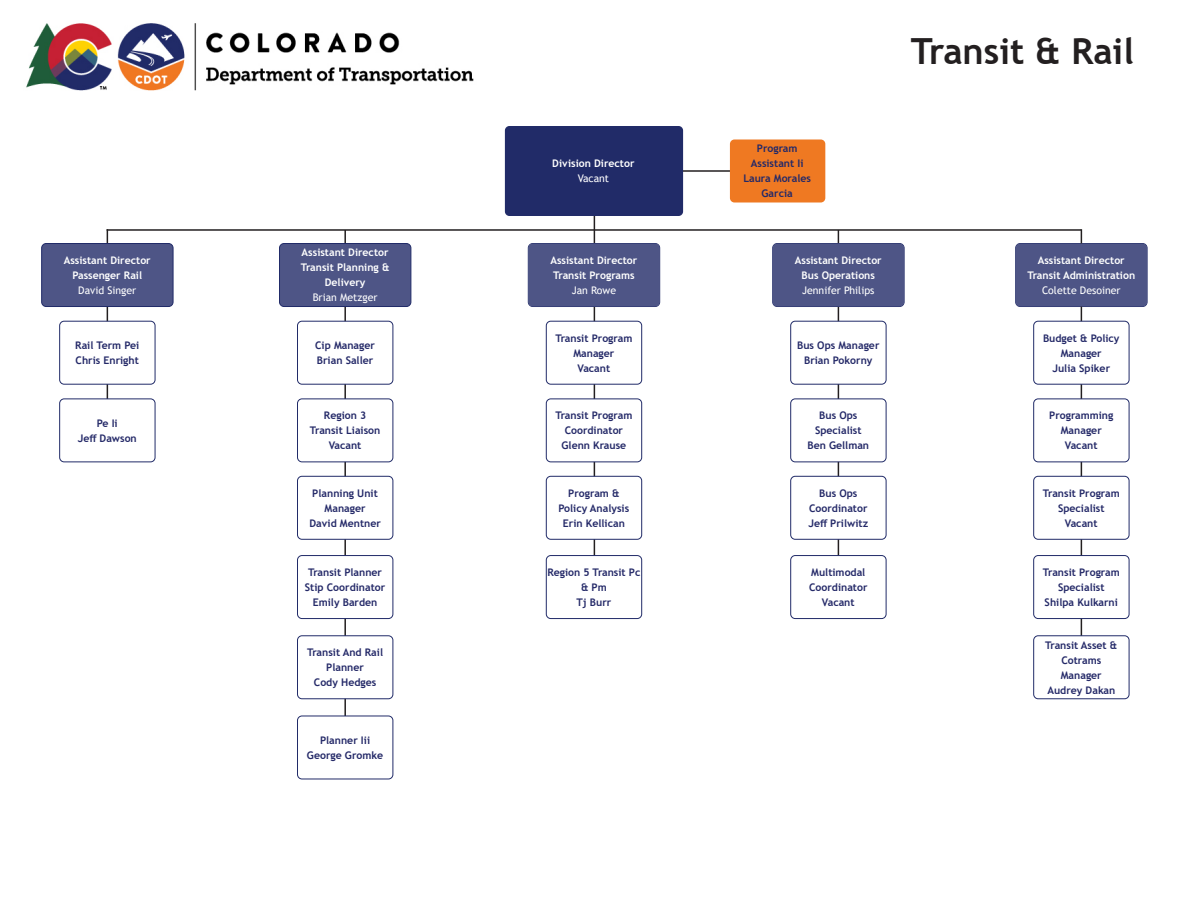
<style>
.page{position:relative;width:1188px;height:918px;background:#fff}
.page>*{position:absolute;margin:0;border:0;box-sizing:border-box;transform-origin:0 0}
.t1{font:700 36px "Trebuchet MS";color:#231f20}
.t2{font:700 10.5px/15px "Trebuchet MS";color:#242968;text-align:center}
.t3{font:700 10.5px/15px "Trebuchet MS";color:#fff;text-align:center}
.s1{font-weight:400}
</style>
<div class="page">
<img style="left:26px;top:23px;width:448px;height:68px">
<hr style="left:107px;top:229px;width:1px;height:215px;background:#231f20">
<div style="left:60px;top:321px;width:95px;height:63px;background:#fff;border-radius:4px"></div>
<div style="left:59px;top:321px;width:96px;height:64px;border:1px solid #212b68;border-radius:4px"></div>
<div style="left:60px;top:399px;width:95px;height:63px;background:#fff;border-radius:4px"></div>
<div style="left:59px;top:399px;width:96px;height:63px;border:1px solid #212b68;border-radius:4px"></div>
<hr style="left:594px;top:171px;width:1px;height:421px;background:#231f20">
<div style="left:546px;top:321px;width:96px;height:63px;background:#fff;border-radius:4px"></div>
<div style="left:546px;top:321px;width:96px;height:64px;border:1px solid #212b68;border-radius:4px"></div>
<div style="left:546px;top:399px;width:96px;height:63px;background:#fff;border-radius:4px"></div>
<hr style="left:838px;top:230px;width:1px;height:334px;background:#231f20">
<div style="left:791px;top:321px;width:95px;height:63px;background:#fff;border-radius:4px"></div>
<div style="left:790px;top:321px;width:96px;height:64px;border:1px solid #212b68;border-radius:4px"></div>
<hr style="left:344px;top:230px;width:2px;height:514px;background:#231f20">
<div style="left:298px;top:321px;width:95px;height:63px;background:#fff;border-radius:4px"></div>
<hr style="left:107px;top:229px;width:974px;height:2px;background:#231f20">
<hr style="left:670px;top:170px;width:86px;height:2px;background:#231f20">
<div style="left:730px;top:140px;width:95px;height:62px;background:#ef7922;border-radius:4px"></div>
<div style="left:280px;top:244px;width:131px;height:63px;background:#4e5586;border-radius:4px"></div>
<div style="left:505px;top:126px;width:178px;height:90px;background:#212b68;border-radius:4px"></div>
<div style="left:279px;top:243px;width:132px;height:64px;border:1px solid #212b68;border-radius:4px"></div>
<div style="left:42px;top:244px;width:131px;height:63px;background:#4e5586;border-radius:4px"></div>
<div style="left:297px;top:321px;width:96px;height:64px;border:1px solid #212b68;border-radius:4px"></div>
<div style="left:298px;top:399px;width:95px;height:63px;background:#fff;border-radius:4px"></div>
<div style="left:297px;top:399px;width:96px;height:63px;border:1px solid #212b68;border-radius:4px"></div>
<div style="left:1015px;top:243px;width:132px;height:64px;border:1px solid #212b68;border-radius:4px"></div>
<div style="left:298px;top:476px;width:95px;height:63px;background:#fff;border-radius:4px"></div>
<div style="left:297px;top:476px;width:96px;height:64px;border:1px solid #212b68;border-radius:4px"></div>
<div style="left:298px;top:556px;width:95px;height:63px;background:#fff;border-radius:4px"></div>
<div style="left:297px;top:555px;width:96px;height:64px;border:1px solid #212b68;border-radius:4px"></div>
<div style="left:298px;top:636px;width:95px;height:63px;background:#fff;border-radius:4px"></div>
<div style="left:297px;top:635px;width:96px;height:64px;border:1px solid #212b68;border-radius:4px"></div>
<div style="left:298px;top:716px;width:95px;height:63px;background:#fff;border-radius:4px"></div>
<div style="left:772px;top:243px;width:132px;height:64px;border:1px solid #212b68;border-radius:4px"></div>
<div style="left:528px;top:244px;width:132px;height:63px;background:#4e5586;border-radius:4px"></div>
<div style="left:546px;top:399px;width:96px;height:63px;border:1px solid #212b68;border-radius:4px"></div>
<div style="left:546px;top:476px;width:96px;height:63px;background:#fff;border-radius:4px"></div>
<div style="left:546px;top:476px;width:96px;height:64px;border:1px solid #212b68;border-radius:4px"></div>
<div style="left:546px;top:556px;width:96px;height:63px;background:#fff;border-radius:4px"></div>
<div style="left:41px;top:243px;width:132px;height:64px;border:1px solid #212b68;border-radius:4px"></div>
<div style="left:773px;top:244px;width:131px;height:63px;background:#4e5586;border-radius:4px"></div>
<div style="left:791px;top:399px;width:95px;height:63px;background:#fff;border-radius:4px"></div>
<div style="left:790px;top:399px;width:96px;height:63px;border:1px solid #212b68;border-radius:4px"></div>
<div style="left:546px;top:555px;width:96px;height:64px;border:1px solid #212b68;border-radius:4px"></div>
<div style="left:791px;top:476px;width:95px;height:63px;background:#fff;border-radius:4px"></div>
<div style="left:790px;top:476px;width:96px;height:64px;border:1px solid #212b68;border-radius:4px"></div>
<div style="left:791px;top:556px;width:95px;height:63px;background:#fff;border-radius:4px"></div>
<hr style="left:1081px;top:229px;width:1px;height:448px;background:#231f20">
<div style="left:1016px;top:244px;width:131px;height:63px;background:#4e5586;border-radius:4px"></div>
<div style="left:297px;top:716px;width:96px;height:63px;border:1px solid #212b68;border-radius:4px"></div>
<div style="left:1034px;top:321px;width:95px;height:63px;background:#fff;border-radius:4px"></div>
<div style="left:1033px;top:321px;width:96px;height:64px;border:1px solid #212b68;border-radius:4px"></div>
<div style="left:1034px;top:399px;width:95px;height:63px;background:#fff;border-radius:4px"></div>
<div style="left:1033px;top:399px;width:96px;height:63px;border:1px solid #212b68;border-radius:4px"></div>
<div style="left:1034px;top:476px;width:95px;height:63px;background:#fff;border-radius:4px"></div>
<div style="left:1033px;top:476px;width:96px;height:64px;border:1px solid #212b68;border-radius:4px"></div>
<div style="left:1034px;top:556px;width:95px;height:63px;background:#fff;border-radius:4px"></div>
<div style="left:1033px;top:555px;width:96px;height:64px;border:1px solid #212b68;border-radius:4px"></div>
<div style="left:1034px;top:636px;width:95px;height:63px;background:#fff;border-radius:4px"></div>
<div style="left:1033px;top:635px;width:96px;height:64px;border:1px solid #212b68;border-radius:4px"></div>
<div style="left:790px;top:555px;width:96px;height:64px;border:1px solid #212b68;border-radius:4px"></div>
<h2 class="t3" style="left:64px;top:253px;width:88px">Assistant Director<br>Passenger Rail<br><span class="s1">David Singer</span></h2>
<p class="t2" style="left:75px;top:338px;width:66px;text-align:left">Rail Term Pei<br>Chris Enright</p>
<p class="t2" style="left:78px;top:416px;width:61px">Pe Ii<br>Jeff Dawson</p>
<h2 class="t3" style="left:301px;top:245px;width:90px">Assistant Director<br>Transit Planning &amp;<br>Delivery<br><span class="s1">Brian Metzger</span></h2>
<p class="t2" style="left:315px;top:338px;width:61px;text-align:left">Cip Manager<br>Brian Saller</p>
<p class="t2" style="left:310px;top:408px;width:72px">Region 3<br>Transit Liaison<br>Vacant</p>
<p class="t2" style="left:309px;top:485px;width:73px">Planning Unit<br>Manager<br>David Mentner</p>
<p class="t2" style="left:305px;top:565px;width:82px">Transit Planner<br>Stip Coordinator<br>Emily Barden</p>
<p class="t2" style="left:307px;top:645px;width:78px">Transit And Rail<br>Planner<br>Cody Hedges</p>
<p class="t2" style="left:307px;top:733px;width:78px">Planner Iii<br>George Gromke</p>
<h1 class="t3" style="left:552px;top:156px;width:84px">Division Director<br><span class="s1">Vacant</span></h1>
<h2 class="t3" style="left:550px;top:253px;width:88px">Assistant Director<br>Transit Programs<br><span class="s1">Jan Rowe</span></h2>
<p class="t2" style="left:555px;top:330px;width:78px">Transit Program<br>Manager<br>Vacant</p>
<p class="t2" style="left:555px;top:408px;width:78px">Transit Program<br>Coordinator<br>Glenn Krause</p>
<p class="t2" style="left:559px;top:485px;width:72px">Program &amp;<br>Policy Analysis<br>Erin Kellican</p>
<p class="t2" style="left:547px;top:565px;width:95px">Region 5 Transit Pc &amp; Pm<br>Tj Burr</p>
<h1 class="t1" style="left:911px;top:28px;width:225px">Transit &amp; Rail</h1>
<p class="t2" style="left:743px;top:141px;width:69px">Program<br>Assistant Ii<br>Laura Morales<br>Garcia</p>
<h2 class="t3" style="left:795px;top:253px;width:88px">Assistant Director<br>Bus Operations<br><span class="s1">Jennifer Philips</span></h2>
<p class="t2" style="left:797px;top:338px;width:84px">Bus Ops Manager<br>Brian Pokorny</p>
<p class="t2" style="left:807px;top:408px;width:63px">Bus Ops<br>Specialist<br>Ben Gellman</p>
<p class="t2" style="left:808px;top:485px;width:61px">Bus Ops<br>Coordinator<br>Jeff Prilwitz</p>
<p class="t2" style="left:809px;top:565px;width:60px">Multimodal<br>Coordinator<br>Vacant</p>
<h2 class="t3" style="left:1027px;top:253px;width:109px">Assistant Director<br>Transit Administration<br><span class="s1">Colette Desoiner</span></h2>
<p class="t2" style="left:1043px;top:330px;width:78px">Budget &amp; Policy<br>Manager<br>Julia Spiker</p>
<p class="t2" style="left:1049px;top:408px;width:66px">Programming<br>Manager<br>Vacant</p>
<p class="t2" style="left:1043px;top:485px;width:78px">Transit Program<br>Specialist<br>Vacant</p>
<p class="t2" style="left:1043px;top:565px;width:78px">Transit Program<br>Specialist<br>Shilpa Kulkarni</p>
<p class="t2" style="left:1045px;top:637px;width:74px">Transit Asset &amp;<br>Cotrams<br>Manager<br>Audrey Dakan</p>
</div>
